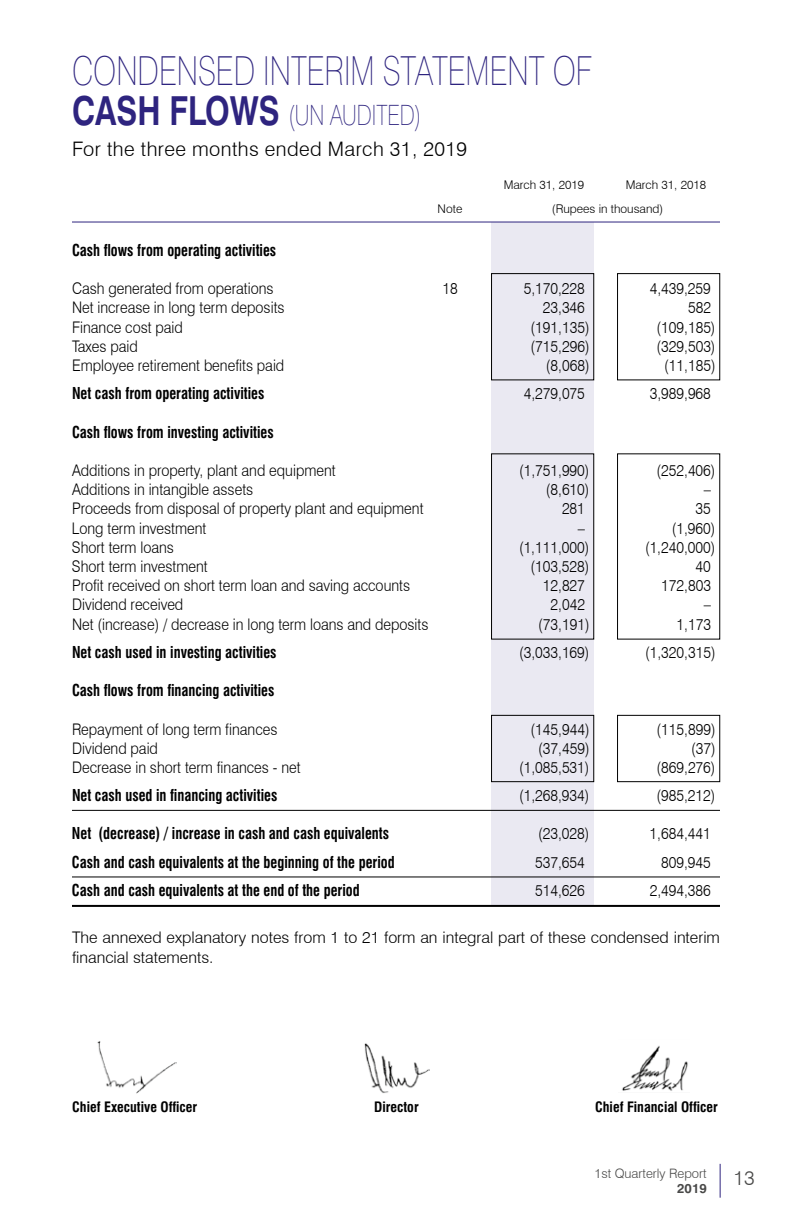
<style>
.page{position:relative;width:792px;height:1224px;background:#fff}
.page>*{position:absolute;margin:0;border:0;box-sizing:border-box;transform-origin:0 0}
.t1{font:100 40px "Swiss 721 BT";color:#2e247f;scale:.78 1}
.t2{font:100 28px "Swiss 721 BT";color:#2e247f;scale:.78 1}
.t3{font:300 20px "Swiss 721 BT";letter-spacing:.02em;color:#000}
.t4{font:300 20px "Swiss 721 BT";color:#494948}
.t5{font:300 16px "Swiss 721 BT";color:#000;scale:.9 1}
.t6{font:700 condensed 16px "Swiss 721 BT";color:#000;scale:.9 1}
.t7{font:300 16px/19.2px "Swiss 721 BT";color:#000}
.t8{font:700 condensed 14px "Swiss 721 BT";color:#000}
.t9{font:300 13px "Swiss 721 BT";color:#494948}
.t10{font:700 13px "Swiss 721 BT";color:#494948}
.t11{font:300 12px "Swiss 721 BT";color:#000}
.s1{font-weight:700;font-size:40px}
</style>
<div class="page">
<hr style="left:720px;top:1164px;width:1px;height:34px;background:#2e247f">
<div style="left:491px;top:222px;width:103px;height:684px;background:#eae9f2"></div>
<hr style="left:72px;top:222px;width:648px;height:1px;background:#2e247f">
<hr style="left:72px;top:810px;width:648px;height:1px;background:#000">
<hr style="left:72px;top:877px;width:648px;height:1px;background:#000">
<hr style="left:72px;top:905px;width:648px;height:2px;background:#000">
<img style="left:364px;top:1043px;width:66px;height:50px">
<img style="left:97px;top:1041px;width:79px;height:53px">
<img style="left:622px;top:1045px;width:66px;height:46px">
<div style="left:617px;top:273px;width:103px;height:107px;border:1px solid #000"></div>
<div style="left:491px;top:273px;width:103px;height:107px;border:1px solid #000"></div>
<div style="left:617px;top:715px;width:103px;height:67px;border:1px solid #000"></div>
<div style="left:491px;top:715px;width:103px;height:67px;border:1px solid #000"></div>
<div style="left:617px;top:454px;width:103px;height:185px;border:1px solid #000"></div>
<div style="left:491px;top:454px;width:103px;height:185px;border:1px solid #000"></div>
<h1 class="t1" style="left:72px;top:46px;width:668px">CONDENSED INTERIM STATEMENT OF</h1>
<h2 class="t2" style="left:72px;top:98px;width:449px"><span class="s1">CASH FLOWS</span> (UN AUDITED)</h2>
<p class="t3" style="left:72px;top:137px;width:397px">For the three months ended March 31, 2019</p>
<p class="t11" style="left:504px;top:178px;width:82px">March 31, 2019</p>
<p class="t11" style="left:626px;top:178px;width:82px">March 31, 2018</p>
<p class="t11" style="left:438px;top:201px;width:26px">Note</p>
<p class="t11" style="left:552px;top:201px;width:113px">(Rupees in thousand)</p>
<p class="t6" style="left:72px;top:240px;width:229px">Cash flows from operating activities</p>
<p class="t5" style="left:72px;top:279px;width:226px">Cash generated from operations</p>
<p class="t5" style="left:442px;top:279px;width:19px">18</p>
<p class="t5" style="left:524px;top:279px;width:70px">5,170,228</p>
<p class="t5" style="left:650px;top:279px;width:70px">4,439,259</p>
<p class="t5" style="left:72px;top:298px;width:238px">Net increase in long term deposits</p>
<p class="t5" style="left:543px;top:298px;width:48px">23,346</p>
<p class="t5" style="left:688px;top:298px;width:27px">582</p>
<p class="t5" style="left:72px;top:317px;width:125px">Finance cost paid</p>
<p class="t5" style="left:531px;top:317px;width:67px">(191,135)</p>
<p class="t5" style="left:657px;top:317px;width:67px">(109,185)</p>
<p class="t5" style="left:72px;top:336px;width:75px">Taxes paid</p>
<p class="t5" style="left:531px;top:336px;width:67px">(715,296)</p>
<p class="t5" style="left:657px;top:336px;width:67px">(329,503)</p>
<p class="t5" style="left:72px;top:356px;width:237px">Employee retirement benefits paid</p>
<p class="t5" style="left:546px;top:356px;width:50px">(8,068)</p>
<p class="t5" style="left:664px;top:356px;width:58px">(11,185)</p>
<p class="t6" style="left:72px;top:384px;width:215px">Net cash from operating activities</p>
<p class="t5" style="left:524px;top:384px;width:70px">4,279,075</p>
<p class="t5" style="left:650px;top:384px;width:70px">3,989,968</p>
<p class="t6" style="left:72px;top:422px;width:226px">Cash flows from investing activities</p>
<p class="t5" style="left:72px;top:461px;width:294px">Additions in property, plant and equipment</p>
<p class="t5" style="left:519px;top:461px;width:80px">(1,751,990)</p>
<p class="t5" style="left:657px;top:461px;width:67px">(252,406)</p>
<p class="t5" style="left:72px;top:480px;width:203px">Additions in intangible assets</p>
<p class="t5" style="left:546px;top:480px;width:50px">(8,610)</p>
<p class="t5" style="left:704px;top:480px;width:9px">–</p>
<p class="t5" style="left:72px;top:499px;width:392px">Proceeds from disposal of property plant and equipment</p>
<p class="t5" style="left:562px;top:499px;width:27px">281</p>
<p class="t5" style="left:696px;top:499px;width:19px">35</p>
<p class="t5" style="left:72px;top:518px;width:151px">Long term investment</p>
<p class="t5" style="left:578px;top:518px;width:9px">–</p>
<p class="t5" style="left:672px;top:518px;width:50px">(1,960)</p>
<p class="t5" style="left:72px;top:537px;width:115px">Short term loans</p>
<p class="t5" style="left:519px;top:537px;width:80px">(1,111,000)</p>
<p class="t5" style="left:645px;top:537px;width:80px">(1,240,000)</p>
<p class="t5" style="left:72px;top:557px;width:152px">Short term investment</p>
<p class="t5" style="left:531px;top:557px;width:67px">(103,528)</p>
<p class="t5" style="left:696px;top:557px;width:19px">40</p>
<p class="t5" style="left:72px;top:576px;width:377px">Profit received on short term loan and saving accounts</p>
<p class="t5" style="left:543px;top:576px;width:48px">12,827</p>
<p class="t5" style="left:661px;top:576px;width:57px">172,803</p>
<p class="t5" style="left:72px;top:595px;width:125px">Dividend received</p>
<p class="t5" style="left:551px;top:595px;width:40px">2,042</p>
<p class="t5" style="left:704px;top:595px;width:9px">–</p>
<p class="t5" style="left:72px;top:614px;width:398px">Net (increase) / decrease in long term loans and deposits</p>
<p class="t5" style="left:538px;top:614px;width:58px">(73,191)</p>
<p class="t5" style="left:677px;top:614px;width:40px">1,173</p>
<p class="t6" style="left:72px;top:642px;width:229px">Net cash used in investing activities</p>
<p class="t5" style="left:519px;top:642px;width:80px">(3,033,169)</p>
<p class="t5" style="left:645px;top:642px;width:80px">(1,320,315)</p>
<p class="t6" style="left:72px;top:681px;width:226px">Cash flows from financing activities</p>
<p class="t5" style="left:72px;top:719px;width:230px">Repayment of long term finances</p>
<p class="t5" style="left:531px;top:719px;width:67px">(145,944)</p>
<p class="t5" style="left:657px;top:719px;width:67px">(115,899)</p>
<p class="t5" style="left:72px;top:738px;width:97px">Dividend paid</p>
<p class="t5" style="left:538px;top:738px;width:58px">(37,459)</p>
<p class="t5" style="left:691px;top:738px;width:29px">(37)</p>
<p class="t5" style="left:72px;top:757px;width:256px">Decrease in short term finances - net</p>
<p class="t5" style="left:519px;top:757px;width:80px">(1,085,531)</p>
<p class="t5" style="left:657px;top:757px;width:67px">(869,276)</p>
<p class="t6" style="left:72px;top:786px;width:230px">Net cash used in financing activities</p>
<p class="t5" style="left:519px;top:786px;width:80px">(1,268,934)</p>
<p class="t5" style="left:657px;top:786px;width:67px">(985,212)</p>
<p class="t6" style="left:72px;top:824px;width:354px">Net (decrease) / increase in cash and cash equivalents</p>
<p class="t5" style="left:538px;top:824px;width:58px">(23,028)</p>
<p class="t5" style="left:650px;top:824px;width:70px">1,684,441</p>
<p class="t6" style="left:72px;top:852px;width:360px">Cash and cash equivalents at the beginning of the period</p>
<p class="t5" style="left:535px;top:852px;width:57px">537,654</p>
<p class="t5" style="left:661px;top:852px;width:57px">809,945</p>
<p class="t6" style="left:72px;top:880px;width:321px">Cash and cash equivalents at the end of the period</p>
<p class="t5" style="left:535px;top:880px;width:57px">514,626</p>
<p class="t5" style="left:650px;top:880px;width:70px">2,494,386</p>
<p class="t7" style="left:72px;top:928px;width:649px">The annexed explanatory notes from 1 to 21 form an integral part of these condensed interim financial statements.</p>
<p class="t8" style="left:72px;top:1098px;width:127px">Chief Executive Officer</p>
<p class="t8" style="left:374px;top:1098px;width:46px">Director</p>
<p class="t8" style="left:595px;top:1098px;width:124px">Chief Financial Officer</p>
<p class="t9" style="left:594px;top:1165px;width:114px">1st Quarterly Report</p>
<p class="t10" style="left:677px;top:1181px;width:31px">2019</p>
<p class="t4" style="left:734px;top:1166px;width:23px">13</p>
</div>
